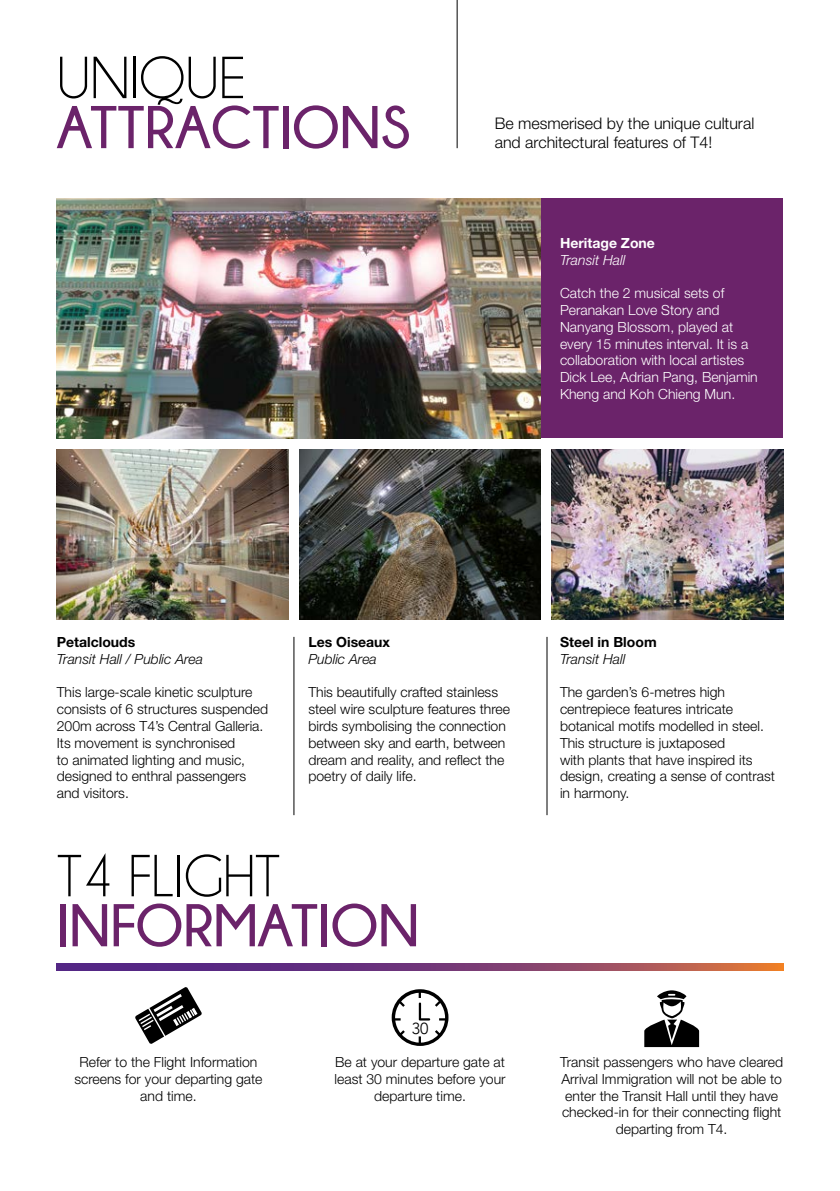
<style>
.page{position:relative;width:840px;height:1191px;background:#fff}
.page>*{position:absolute;margin:0;border:0;box-sizing:border-box;transform-origin:0 0}
.t1{font:700 60px "Champagne&Limousines";color:#6b236a}
.t2{font:60px "Champagne&Limousines";color:#000}
.t3{font:300 16px/19.2px "Helvetica Neue LT Std";color:#000}
.t4{font:300 16px "Avenir";color:#000}
.t5{font:300 14px/16.8px "Helvetica Neue LT Std";color:#000;text-align:center}
.t6{font:300 14px/16.8px "Helvetica Neue LT Std";color:#fff}
.t7{font:italic 300 14px "Helvetica Neue LT Std";color:#000}
.t8{font:700 14px "Helvetica Neue LT Std";color:#000}
.t9{font:700 14px "Helvetica Neue LT Std";color:#fff}
.t10{font:italic 300 14px "Helvetica Neue LT Std";color:#fff}
</style>
<div class="page">
<div style="left:540px;top:198px;width:242px;height:240px;background:#6b236a"></div>
<img style="left:57px;top:198px;width:483px;height:240px">
<img style="left:551px;top:450px;width:231px;height:170px">
<img style="left:300px;top:450px;width:240px;height:170px">
<img style="left:57px;top:450px;width:231px;height:170px">
<hr style="left:456px;top:0;width:1px;height:148px;background:#000">
<hr style="left:293px;top:637px;width:1px;height:178px;background:#000">
<hr style="left:546px;top:637px;width:1px;height:178px;background:#000">
<svg style="left:644px;top:990px;width:54px;height:57px"></svg>
<svg style="left:135px;top:987px;width:67px;height:57px"></svg>
<svg style="left:391px;top:989px;width:57px;height:57px"></svg>
<svg style="left:57px;top:963px;width:725px;height:7px;background:#7f3f6f"></svg>
<h1 class="t2" style="left:57px;top:48px;width:191px">UNIQUE</h1>
<h1 class="t1" style="left:57px;top:94px;width:355px">ATTRACTIONS</h1>
<p class="t3" style="left:494px;top:113px;width:261px">Be mesmerised by the unique cultural and architectural features of T4!</p>
<p class="t9" style="left:559px;top:234px;width:96px">Heritage Zone</p>
<p class="t10" style="left:559px;top:251px;width:67px">Transit Hall</p>
<p class="t6" style="left:559px;top:284px;width:199px">Catch the 2 musical sets of<br>Peranakan Love Story and<br>Nanyang Blossom, played at every 15 minutes interval. It is a collaboration with local artistes<br>Dick Lee, Adrian Pang, Benjamin<br>Kheng and Koh Chieng Mun.</p>
<p class="t8" style="left:57px;top:633px;width:80px">Petalclouds</p>
<p class="t7" style="left:57px;top:650px;width:148px">Transit Hall / Public Area</p>
<p class="t5" style="left:57px;top:683px;width:213px;text-align:left">This large-scale kinetic sculpture consists of 6 structures suspended<br>200m across T4’s Central Galleria.<br>Its movement is synchronised<br>to animated lighting and music, designed to enthral passengers and visitors.</p>
<p class="t8" style="left:308px;top:633px;width:83px">Les Oiseaux</p>
<p class="t7" style="left:308px;top:650px;width:70px">Public Area</p>
<p class="t5" style="left:308px;top:683px;width:203px;text-align:left">This beautifully crafted stainless steel wire sculpture features three birds symbolising the connection between sky and earth, between dream and reality, and reflect the poetry of daily life.</p>
<h1 class="t2" style="left:57px;top:846px;width:225px">T4 FLIGHT</h1>
<h1 class="t1" style="left:57px;top:892px;width:364px">INFORMATION</h1>
<p class="t5" style="left:74px;top:1053px;width:190px">Refer to the Flight Information screens for your departing gate and time.</p>
<p class="t4" style="left:411px;top:1019px;width:18px">30</p>
<p class="t5" style="left:334px;top:1053px;width:172px">Be at your departure gate at least 30 minutes before your departure time.</p>
<p class="t8" style="left:559px;top:633px;width:98px">Steel in Bloom</p>
<p class="t7" style="left:559px;top:650px;width:67px">Transit Hall</p>
<p class="t5" style="left:559px;top:683px;width:216px;text-align:left">The garden’s 6-metres high centrepiece features intricate botanical motifs modelled in steel.<br>This structure is juxtaposed<br>with plants that have inspired its design, creating a sense of contrast in harmony.</p>
<p class="t5" style="left:560px;top:1053px;width:224px">Transit passengers who have cleared Arrival Immigration will not be able to enter the Transit Hall until they have checked-in for their connecting flight departing from T4.</p>
</div>
